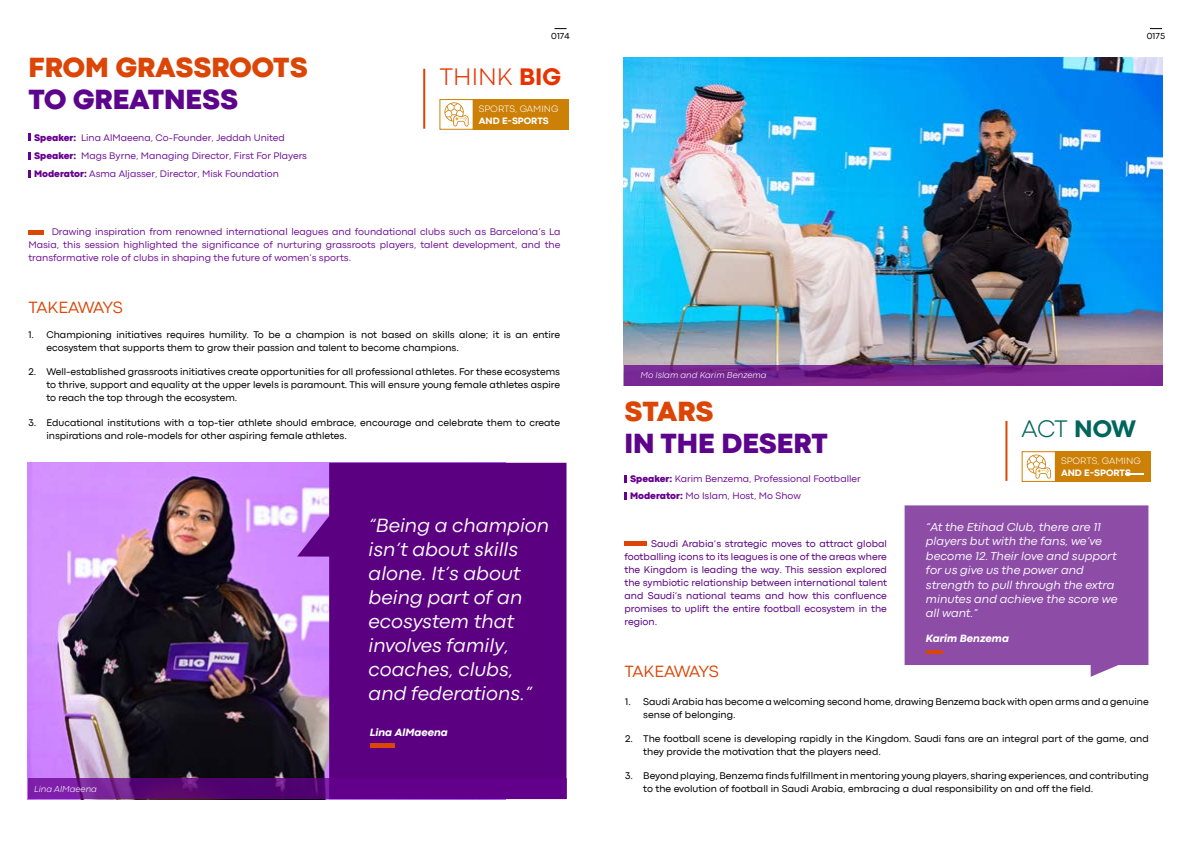
<style>
.page{position:relative;width:1191px;height:842px;background:#fff}
.page>*{position:absolute;margin:0;border:0;box-sizing:border-box;transform-origin:0 0}
.t1{font:800 29px "Codec Pro";color:#5c058c}
.t2{font:800 29px "Codec Pro";color:#db4505}
.t3{font:300 25px "Codec Pro";color:#e83300}
.t4{font:300 25px "Codec Pro";color:#00665c}
.t5{font:italic 20px/24px "Codec Pro News";color:#fff}
.t6{font:17px "Codec Pro News";letter-spacing:-.055em;color:#db4505}
.t7{font:italic 12px/14.4px "Codec Pro News";color:#fff}
.t8{font:italic 800 11px "Codec Pro";color:#fff}
.t9{font:10px/13px "Codec Pro";color:#000}
.t10{font:10px/13px "Codec Pro";color:#5c0082;text-align:justify}
.t11{font:10px/13px "Codec Pro News";color:#66008f;text-align:justify}
.t12{font:9.9px/18.1px "Codec Pro News";color:#66008f}
.t13{font:300 9.7px "Codec Pro";color:#fff}
.t14{font:800 9.7px "Codec Pro";color:#fff}
.t15{font:italic 300 9px "Codec Pro";color:#fff}
.t16{font:9px "Codec Pro";color:#000}
.s1{font-family:"Codec Pro";font-weight:800}
.s2{font-weight:800}
</style>
<div class="page">
<svg style="left:554px;top:28px;width:12px;height:1px"></svg>
<svg style="left:1150px;top:28px;width:12px;height:1px"></svg>
<img style="left:28px;top:463px;width:269px;height:315px">
<hr style="left:28px;top:230px;width:16px;height:4px;background:#db4505">
<svg style="left:297px;top:463px;width:269px;height:315px;fill:#5c0082"></svg>
<svg style="left:28px;top:778px;width:538px;height:21px"></svg>
<svg style="left:28px;top:133px;width:3px;height:8px"></svg>
<svg style="left:28px;top:152px;width:3px;height:8px"></svg>
<svg style="left:28px;top:170px;width:3px;height:7px"></svg>
<div style="left:370px;top:743px;width:24px;height:5px;background:#db4505"></div>
<hr style="left:423px;top:69px;width:2px;height:60px;background:#db4505">
<div style="left:439px;top:99px;width:34px;height:31px;border:1px solid #cc8006"></div>
<div style="left:473px;top:99px;width:96px;height:31px;background:#cc8006"></div>
<svg style="left:444px;top:102px;width:24px;height:25px"></svg>
<svg style="left:624px;top:475px;width:2px;height:8px"></svg>
<svg style="left:624px;top:492px;width:2px;height:7px"></svg>
<img style="left:624px;top:57px;width:538px;height:308px">
<hr style="left:624px;top:541px;width:22px;height:4px;background:#db4505">
<svg style="left:904px;top:505px;width:244px;height:172px;fill:#8d4da7"></svg>
<svg style="left:624px;top:365px;width:538px;height:20px;fill:#7a2990"></svg>
<hr style="left:926px;top:650px;width:16px;height:3px;background:#db4505">
<div style="left:1021px;top:451px;width:34px;height:31px;border:1px solid #cc8006"></div>
<div style="left:1055px;top:451px;width:96px;height:31px;background:#cc8006"></div>
<svg style="left:1026px;top:454px;width:24px;height:25px"></svg>
<svg style="left:1125px;top:473px;width:18px;height:1px"></svg>
<hr style="left:1005px;top:421px;width:2px;height:60px;background:#db4505">
<h1 class="t2" style="left:28px;top:50px;width:281px">FROM GRASSROOTS</h1>
<h1 class="t1" style="left:28px;top:82px;width:211px">TO GREATNESS</h1>
<p class="t12" style="left:34px;top:128px;width:274px"><span class="s1">Speaker:</span> Lina AlMaeena, Co-Founder, Jeddah United<br><span class="s1">Speaker:</span> Mags Byrne, Managing Director, First For Players<br><span class="s1">Moderator:</span> Asma Aljasser, Director, Misk Foundation</p>
<p class="t16" style="left:551px;top:31px;width:20px">0174</p>
<p class="t16" style="left:1146px;top:31px;width:20px">0175</p>
<h2 class="t3" style="left:439px;top:62px;width:123px">THINK <span class="s2">BIG</span></h2>
<p class="t13" style="left:479px;top:103px;width:81px">SPORTS, GAMING</p>
<p class="t14" style="left:479px;top:115px;width:71px">AND E-SPORTS</p>
<p class="t11" style="left:28px;top:225px;width:533px;text-indent:23px">Drawing inspiration from renowned international leagues and foundational clubs such as Barcelona’s La Masia, this session highlighted the significance of nurturing grassroots players, talent development, and the transformative role of clubs in shaping the future of women’s sports.</p>
<h3 class="t6" style="left:28px;top:297px;width:96px">TAKEAWAYS</h3>
<p class="t9" style="left:46px;top:328px;width:515px;text-indent:-18px">1. Championing initiatives requires humility. To be a champion is not based on skills alone; it is an entire ecosystem that supports them to grow their passion and talent to become champions.</p>
<p class="t9" style="left:46px;top:365px;width:515px;text-align:justify;text-indent:-18px">2. Well-established grassroots initiatives create opportunities for all professional athletes. For these ecosystems to thrive, support and equality at the upper levels is paramount. This will ensure young female athletes aspire to reach the top through the ecosystem.</p>
<p class="t9" style="left:46px;top:416px;width:515px;text-indent:-18px">3. Educational institutions with a top-tier athlete should embrace, encourage and celebrate them to create inspirations and role-models for other aspiring female athletes.</p>
<h3 class="t5" style="left:369px;top:513px;width:182px">“Being a champion isn’t about skills alone. It’s about being part of an ecosystem that involves family, coaches, clubs, and federations.”</h3>
<p class="t15" style="left:34px;top:783px;width:65px">Lina AlMaeena</p>
<p class="t8" style="left:370px;top:724px;width:79px">Lina AlMaeena</p>
<p class="t15" style="left:640px;top:369px;width:128px">Mo Islam and Karim Benzema</p>
<h1 class="t2" style="left:624px;top:394px;width:91px">STARS</h1>
<h1 class="t1" style="left:624px;top:426px;width:205px">IN THE DESERT</h1>
<p class="t12" style="left:630px;top:471px;width:232px;line-height:16.6px"><span class="s1">Speaker:</span> Karim Benzema, Professional Footballer<br><span class="s1">Moderator:</span> Mo Islam, Host, Mo Show</p>
<p class="t10" style="left:624px;top:537px;width:264px;text-indent:27px">Saudi Arabia’s strategic moves to attract global footballing icons to its leagues is one of the areas where the Kingdom is leading the way. This session explored the symbiotic relationship between international talent and Saudi’s national teams and how this confluence promises to uplift the entire football ecosystem in the region.</p>
<h3 class="t6" style="left:624px;top:661px;width:96px">TAKEAWAYS</h3>
<h2 class="t4" style="left:1021px;top:414px;width:116px">ACT <span class="s2">NOW</span></h2>
<p class="t13" style="left:1061px;top:455px;width:81px">SPORTS, GAMING</p>
<p class="t14" style="left:1061px;top:467px;width:71px">AND E-SPORTS</p>
<p class="t7" style="left:926px;top:519px;width:193px">“At the Etihad Club, there are 11 players but with the fans, we’ve become 12. Their love and support for us give us the power and strength to pull through the extra minutes and achieve the score we all want.”</p>
<p class="t8" style="left:926px;top:631px;width:84px">Karim Benzema</p>
<p class="t9" style="left:643px;top:695px;width:507px;text-indent:-18px">1. Saudi Arabia has become a welcoming second home, drawing Benzema back with open arms and a genuine sense of belonging.</p>
<p class="t9" style="left:643px;top:732px;width:507px;text-indent:-18px">2. The football scene is developing rapidly in the Kingdom. Saudi fans are an integral part of the game, and they provide the motivation that the players need.</p>
<p class="t9" style="left:643px;top:769px;width:507px;text-indent:-18px">3. Beyond playing, Benzema finds fulfillment in mentoring young players, sharing experiences, and contributing to the evolution of football in Saudi Arabia, embracing a dual responsibility on and off the field.</p>
</div>
